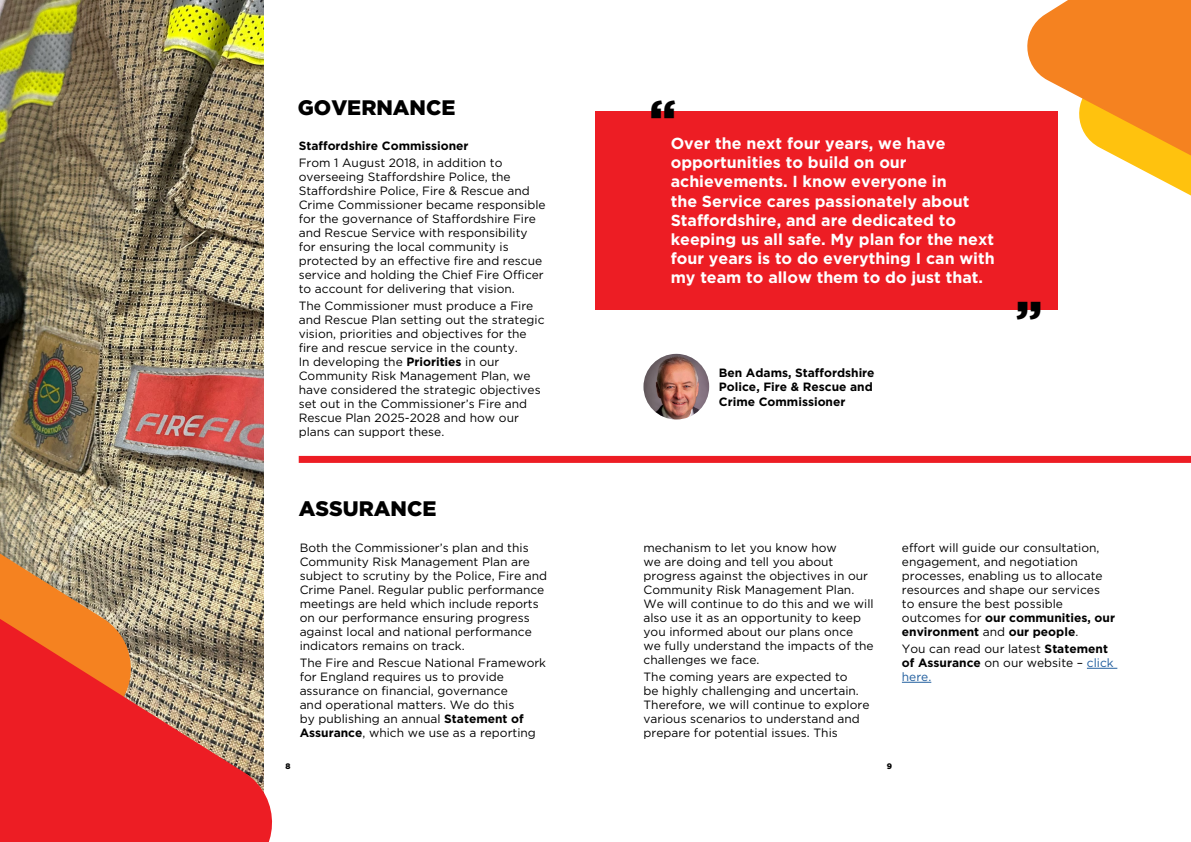
<style>
.page{position:relative;width:1191px;height:842px;background:#fff}
.page>*{position:absolute;margin:0;border:0;box-sizing:border-box;transform-origin:0 0}
.t1{font:900 49px "Gotham";color:#000}
.t2{font:900 21px "Gotham";color:#000}
.t3{font:700 16px/19.2px "Gotham";color:#fff}
.t4{font:12px/14px "Gotham";color:#000}
.t5{font:700 12px/14.4px "Gotham";color:#000}
.t6{font:900 8px "Gotham";color:#000}
.s1{font-weight:700}
.s2{color:#215e9e}
</style>
<div class="page">
<div style="left:595px;top:111px;width:462px;height:198px;background:#ed1d24"></div>
<img style="left:0;top:0;width:263px;height:567px">
<svg style="left:1027px;top:0;width:164px;height:236px"></svg>
<img style="left:0;top:413px;width:142px;height:154px">
<svg style="left:0;top:567px;width:272px;height:275px;background:#d35a49"></svg>
<img style="left:643px;top:354px;width:66px;height:65px;border-radius:33px">
<div style="left:299px;top:456px;width:892px;height:7px;background:#ed1d24"></div>
<hr style="left:1087px;top:668px;width:30px;height:1px;background:#215e9e">
<svg style="left:902px;top:682px;width:29px;height:1px"></svg>
<h2 class="t2" style="left:298px;top:95px;width:159px">GOVERNANCE</h2>
<p class="t5" style="left:299px;top:139px;width:171px">Staffordshire Commissioner</p>
<p class="t4" style="left:299px;top:156px;width:248px">From 1 August 2018, in addition to overseeing Staffordshire Police, the Staffordshire Police, Fire &amp; Rescue and Crime Commissioner became responsible for the governance of Staffordshire Fire and Rescue Service with responsibility for ensuring the local community is protected by an effective fire and rescue service and holding the Chief Fire Officer to account for delivering that vision.</p>
<p class="t4" style="left:299px;top:299px;width:247px">The Commissioner must produce a Fire and Rescue Plan setting out the strategic vision, priorities and objectives for the fire and rescue service in the county.<br>In developing the <span class="s1">Priorities</span> in our Community Risk Management Plan, we have considered the strategic objectives set out in the Commissioner’s Fire and Rescue Plan 2025-2028 and how our plans can support these.</p>
<h2 class="t2" style="left:299px;top:496px;width:139px">ASSURANCE</h2>
<p class="t4" style="left:300px;top:540px;width:249px">Both the Commissioner’s plan and this Community Risk Management Plan are subject to scrutiny by the Police, Fire and Crime Panel. Regular public performance meetings are held which include reports on our performance ensuring progress against local and national performance indicators remains on track.</p>
<p class="t4" style="left:300px;top:655px;width:248px">The Fire and Rescue National Framework for England requires us to provide assurance on financial, governance<br>and operational matters. We do this<br>by publishing an annual <span class="s1">Statement of Assurance</span>, which we use as a reporting</p>
<h1 class="t1" style="left:649px;top:90px;width:28px">“</h1>
<p class="t3" style="left:670px;top:133px;width:325px">Over the next four years, we have opportunities to build on our achievements. I know everyone in<br>the Service cares passionately about Staffordshire, and are dedicated to keeping us all safe. My plan for the next four years is to do everything I can with my team to allow them to do just that.</p>
<p class="t5" style="left:719px;top:365px;width:157px">Ben Adams, Staffordshire<br>Police, Fire &amp; Rescue and<br>Crime Commissioner</p>
<h1 class="t1" style="left:1042px;top:331px;width:28px;rotate:-180deg">“</h1>
<p class="t4" style="left:643px;top:540px;width:232px">mechanism to let you know how<br>we are doing and tell you about progress against the objectives in our<br>Community Risk Management Plan.<br>We will continue to do this and we will also use it as an opportunity to keep you informed about our plans once we fully understand the impacts of the challenges we face.</p>
<p class="t4" style="left:643px;top:669px;width:227px">The coming years are expected to<br>be highly challenging and uncertain.<br>Therefore, we will continue to explore various scenarios to understand and prepare for potential issues. This</p>
<p class="t4" style="left:902px;top:540px;width:215px">effort will guide our consultation, engagement, and negotiation processes, enabling us to allocate resources and shape our services to ensure the best possible outcomes for <span class="s1">our communities, our environment</span> and <span class="s1">our people</span>.</p>
<p class="t4" style="left:902px;top:641px;width:213px">You can read our latest <span class="s1">Statement of Assurance</span> on our website – <span class="s2">click here.</span></p>
<p class="t6" style="left:285px;top:761px;width:7px">8</p>
<p class="t6" style="left:887px;top:761px;width:7px">9</p>
</div>
